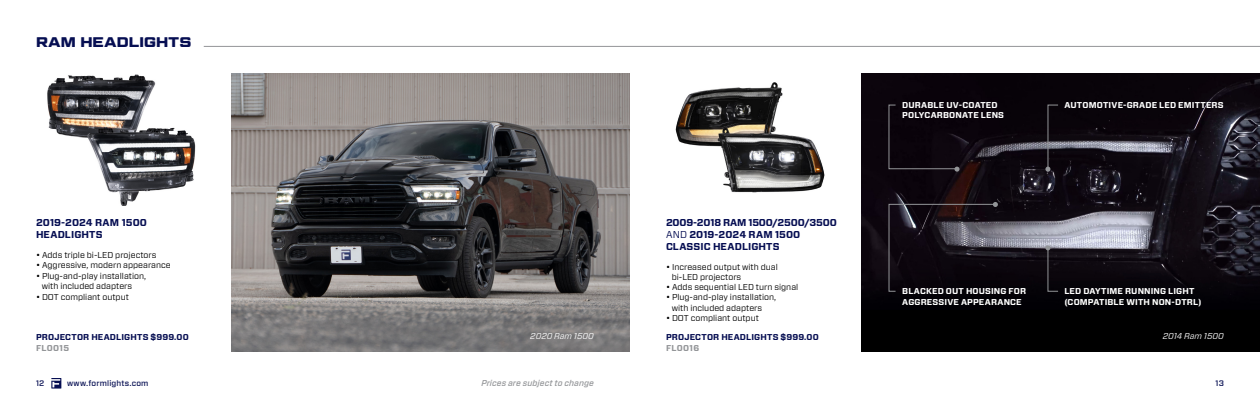
<style>
.page{position:relative;width:1260px;height:414px;background:#fff}
.page>*{position:absolute;margin:0;border:0;box-sizing:border-box;transform-origin:0 0}
.t1{font:700 14px "Geom Graphic";letter-spacing:.025em;color:#060e52}
.t2{font:700 10px/12px "Forza";letter-spacing:.005em;color:#060e52}
.t3{font:8.5px/10.2px "Forza";color:#000}
.t4{font:700 8.5px/10.5px "Forza";letter-spacing:.015em;color:#fff}
.t5{font:700 8.5px "Forza";letter-spacing:.015em;color:#060e52}
.t6{font:italic 500 8.5px "Forza";letter-spacing:.015em;color:#939598}
.t7{font:italic 8.5px "Forza";color:#fff}
.t8{font:700 8.5px "Forza";letter-spacing:.04em;color:#939598}
.t9{font:500 8px "Forza";letter-spacing:.015em;color:#060e52}
.s1{font-weight:400}
</style>
<div class="page">
<svg style="left:51px;top:378px;width:10px;height:11px"></svg>
<img style="left:231px;top:74px;width:399px;height:277px">
<img style="left:47px;top:74px;width:149px;height:132px">
<hr style="left:204px;top:46px;width:1056px;height:1px;background:#939598">
<img style="left:861px;top:74px;width:399px;height:277px">
<img style="left:675px;top:82px;width:150px;height:111px">
<div style="left:888px;top:104px;width:72px;height:68px;background:#0b040c"></div>
<svg style="left:1045px;top:104px;width:14px;height:68px"></svg>
<svg style="left:888px;top:202px;width:110px;height:90px;background:#201b23"></svg>
<svg style="left:1045px;top:245px;width:14px;height:47px"></svg>
<h1 class="t1" style="left:36px;top:33px;width:157px">RAM HEADLIGHTS</h1>
<p class="t2" style="left:36px;top:217px;width:112px">2019-2024 RAM 1500<br>HEADLIGHTS</p>
<p class="t3" style="left:36px;top:250px;width:122px">• Adds triple bi-LED projectors</p>
<p class="t3" style="left:36px;top:260px;width:136px">• Aggressive, modern appearance</p>
<p class="t3" style="left:42px;top:270px;width:106px;line-height:10.5px;text-indent:-6px">• Plug-and-play installation, with included adapters</p>
<p class="t3" style="left:36px;top:292px;width:94px">• DOT compliant output</p>
<p class="t5" style="left:36px;top:331px;width:154px">PROJECTOR HEADLIGHTS $999.00</p>
<p class="t8" style="left:36px;top:342px;width:35px">FL0015</p>
<p class="t7" style="left:530px;top:330px;width:65px">2020 Ram 1500</p>
<p class="t2" style="left:666px;top:217px;width:172px">2009-2018 RAM 1500/2500/3500<br><span class="s1">AND</span> 2019-2024 RAM 1500<br>CLASSIC HEADLIGHTS</p>
<p class="t3" style="left:672px;top:262px;width:108px;text-indent:-6px">• Increased output with dual bi-LED projectors</p>
<p class="t3" style="left:666px;top:282px;width:134px">• Adds sequential LED turn signal</p>
<p class="t3" style="left:672px;top:292px;width:106px;text-indent:-6px">• Plug-and-play installation, with included adapters</p>
<p class="t3" style="left:666px;top:313px;width:94px">• DOT compliant output</p>
<p class="t5" style="left:666px;top:331px;width:154px">PROJECTOR HEADLIGHTS $999.00</p>
<p class="t8" style="left:666px;top:342px;width:35px">FL0016</p>
<p class="t4" style="left:902px;top:100px;width:103px">DURABLE UV-COATED<br>POLYCARBONATE LENS</p>
<p class="t4" style="left:1064px;top:100px;width:161px">AUTOMOTIVE-GRADE LED EMITTERS</p>
<p class="t4" style="left:902px;top:286px;width:125px">BLACKED OUT HOUSING FOR<br>AGGRESSIVE APPEARANCE</p>
<p class="t4" style="left:1064px;top:286px;width:139px">LED DAYTIME RUNNING LIGHT (COMPATIBLE WITH NON-DTRL)</p>
<p class="t7" style="left:1163px;top:330px;width:63px">2014 Ram 1500</p>
<p class="t6" style="left:481px;top:378px;width:114px">Prices are subject to change</p>
<p class="t9" style="left:36px;top:378px;width:10px">12</p>
<p class="t9" style="left:67px;top:378px;width:83px">www.formlights.com</p>
<p class="t9" style="left:1216px;top:378px;width:10px">13</p>
</div>
